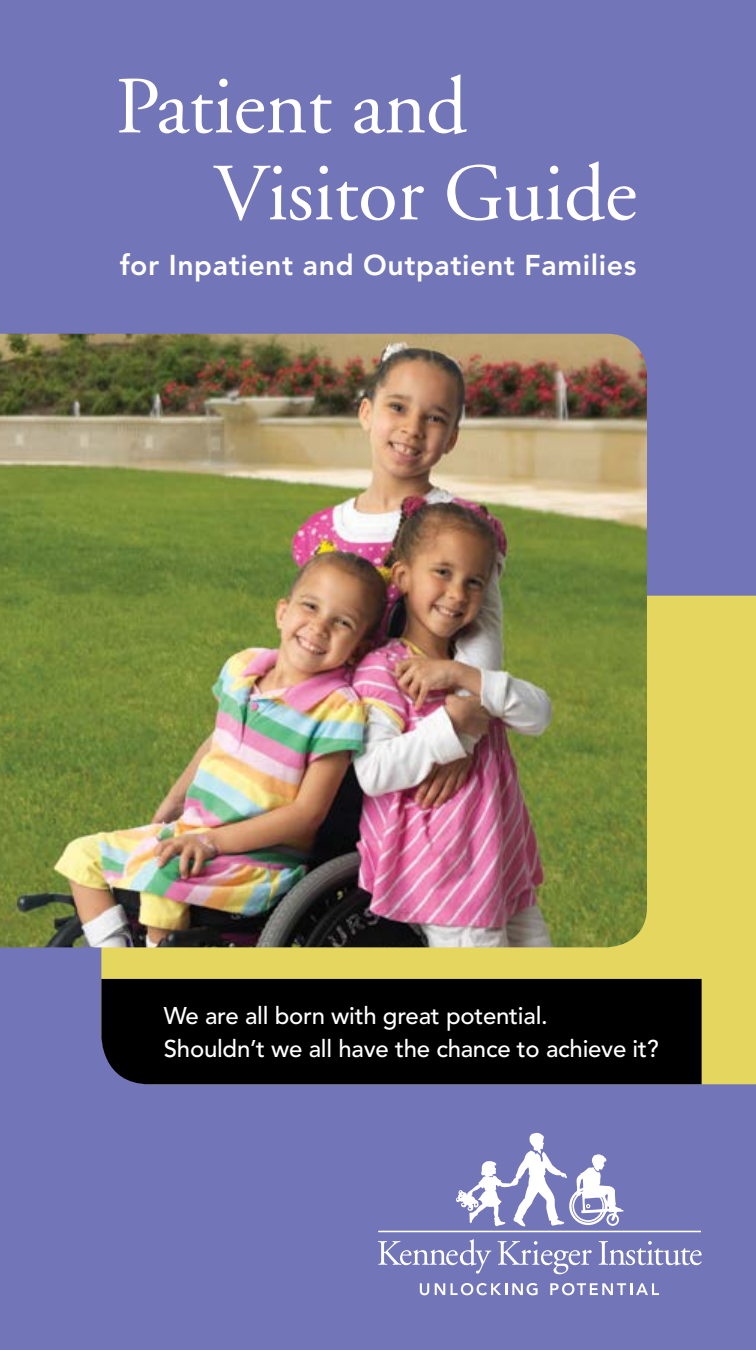
<style>
.page{position:relative;width:756px;height:1350px;background:#7275b7}
.page>*{position:absolute;margin:0;border:0;box-sizing:border-box;transform-origin:0 0}
.t1{font:81px/87px "Adobe Garamond";letter-spacing:-.005em;color:#fff}
.t2{font:800 28.5px "Avenir";letter-spacing:.02em;color:#fff}
.t3{font:500 24px/33px "Avenir";letter-spacing:-.01em;color:#fff}
</style>
<div class="page">
<div style="left:101px;top:596px;width:655px;height:488px;background:#e5d660"></div>
<div style="left:101px;top:979px;width:601px;height:105px;background:#000"></div>
<svg style="left:378px;top:1239px;width:114px;height:35px"></svg>
<svg style="left:498px;top:1241px;width:94px;height:33px"></svg>
<svg style="left:599px;top:1241px;width:103px;height:25px"></svg>
<svg style="left:456px;top:1133px;width:168px;height:94px"></svg>
<hr style="left:378px;top:1231px;width:323px;height:1px;background:#fff">
<svg style="left:420px;top:1283px;width:9px;height:12px"></svg>
<svg style="left:435px;top:1283px;width:10px;height:12px"></svg>
<svg style="left:451px;top:1283px;width:87px;height:12px"></svg>
<svg style="left:550px;top:1283px;width:109px;height:12px"></svg>
<img style="left:0;top:334px;width:647px;height:613px">
<h1 class="t1" style="left:214px;top:65px;width:425px;text-indent:-98px">Patient and<br>Visitor Guide</h1>
<p class="t2" style="left:120px;top:248px;width:518px">for Inpatient and Outpatient Families</p>
<p class="t3" style="left:164px;top:1000px;width:496px">We are all born with great potential.<br>Shouldn’t we all have the chance to achieve it?</p>
</div>
